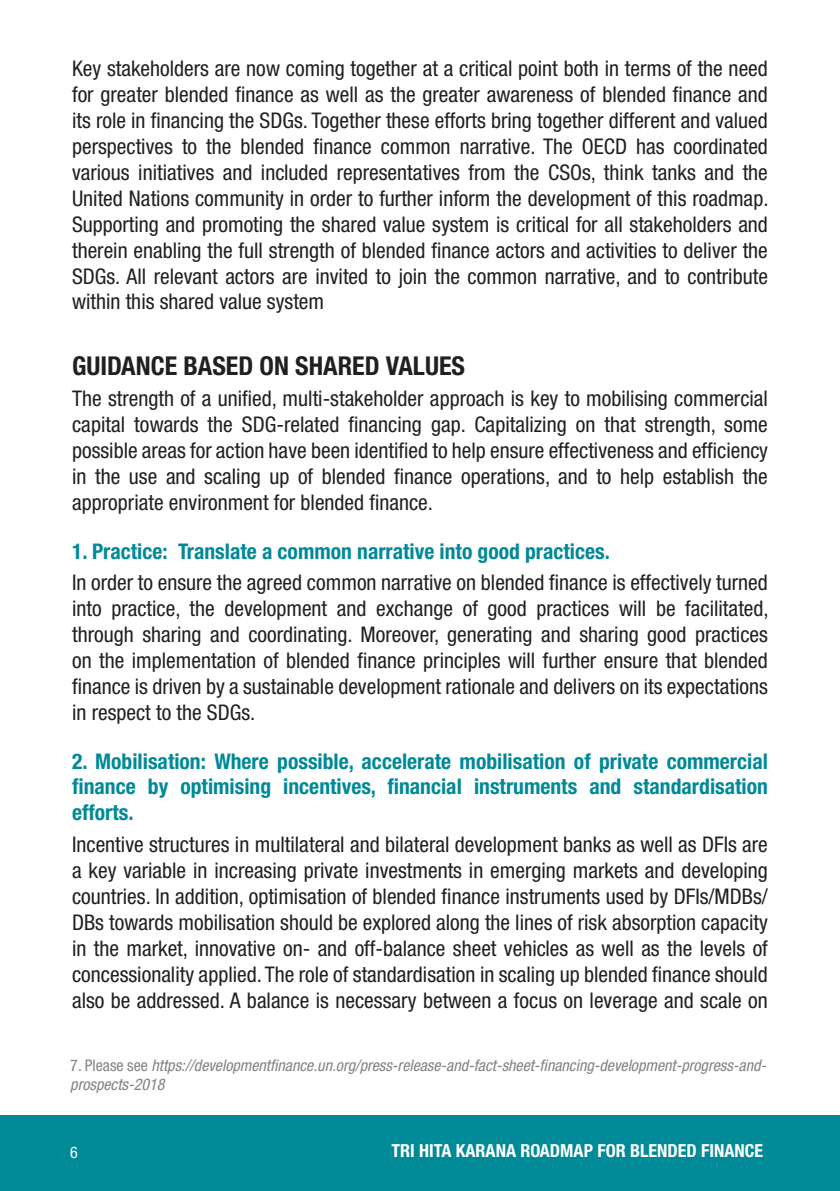
<style>
.page{position:relative;width:840px;height:1191px;background:#fff}
.page>*{position:absolute;margin:0;border:0;box-sizing:border-box;transform-origin:0 0}
.lil_heading{font:700 condensed 26px "Helvetica Neue LT Std";color:#231f20}
.body_copy{font:condensed 21.6px/26px "Helvetica Neue LT Std";color:#231f20;text-align:justify}
.body_copy-2{font:700 condensed 21.6px/26px "Helvetica Neue LT Std";color:#008997;text-align:justify}
.t1{font:700 condensed 18px "Helvetica Neue LT Std";color:#fff}
.foor{font:italic condensed 16px/19.2px "Helvetica Neue LT Std";color:#808285}
.t2{font:condensed 16px "Helvetica Neue LT Std";color:#fff}
.s1{font-style:normal}
</style>
<div class="page">
<div style="left:0;top:1115px;width:839px;height:76px;background:#008997"></div>
<p class="body_copy" style="left:72px;top:55px;width:697px">Key stakeholders are now coming together at a critical point both in terms of the need for greater blended finance as well as the greater awareness of blended finance and its role in financing the SDGs. Together these efforts bring together different and valued perspectives to the blended finance common narrative. The OECD has coordinated various initiatives and included representatives from the CSOs, think tanks and the United Nations community in order to further inform the development of this roadmap.<br>Supporting and promoting the shared value system is critical for all stakeholders and therein enabling the full strength of blended finance actors and activities to deliver the SDGs. All relevant actors are invited to join the common narrative, and to contribute within this shared value system</p>
<p class="lil_heading" style="left:72px;top:350px;width:394px">GUIDANCE BASED ON SHARED VALUES</p>
<p class="body_copy" style="left:72px;top:385px;width:697px">The strength of a unified, multi-stakeholder approach is key to mobilising commercial capital towards the SDG-related financing gap. Capitalizing on that strength, some possible areas for action have been identified to help ensure effectiveness and efficiency in the use and scaling up of blended finance operations, and to help establish the appropriate environment for blended finance.</p>
<p class="body_copy-2" style="left:72px;top:537px;width:539px">1. Practice: Translate a common narrative into good practices.</p>
<p class="body_copy" style="left:72px;top:569px;width:697px">In order to ensure the agreed common narrative on blended finance is effectively turned into practice, the development and exchange of good practices will be facilitated, through sharing and coordinating. Moreover, generating and sharing good practices on the implementation of blended finance principles will further ensure that blended finance is driven by a sustainable development rationale and delivers on its expectations in respect to the SDGs.</p>
<p class="body_copy-2" style="left:72px;top:747px;width:697px">2. Mobilisation: Where possible, accelerate mobilisation of private commercial finance by optimising incentives, financial instruments and standardisation efforts.</p>
<p class="body_copy" style="left:72px;top:831px;width:697px">Incentive structures in multilateral and bilateral development banks as well as DFIs are a key variable in increasing private investments in emerging markets and developing countries. In addition, optimisation of blended finance instruments used by DFIs/MDBs/ DBs towards mobilisation should be explored along the lines of risk absorption capacity in the market, innovative on- and off-balance sheet vehicles as well as the levels of concessionality applied. The role of standardisation in scaling up blended finance should also be addressed. A balance is necessary between a focus on leverage and scale on</p>
<p class="foor" style="left:70px;top:1055px;width:697px"><span class="s1">7. Please see</span> https://developmentfinance.un.org/press-release-and-fact-sheet-financing-development-progress-and&shy;prospects-2018</p>
<p class="t2" style="left:70px;top:1142px;width:9px">6</p>
<p class="t1" style="left:391px;top:1139px;width:373px">TRI HITA KARANA ROADMAP FOR BLENDED FINANCE</p>
</div>
